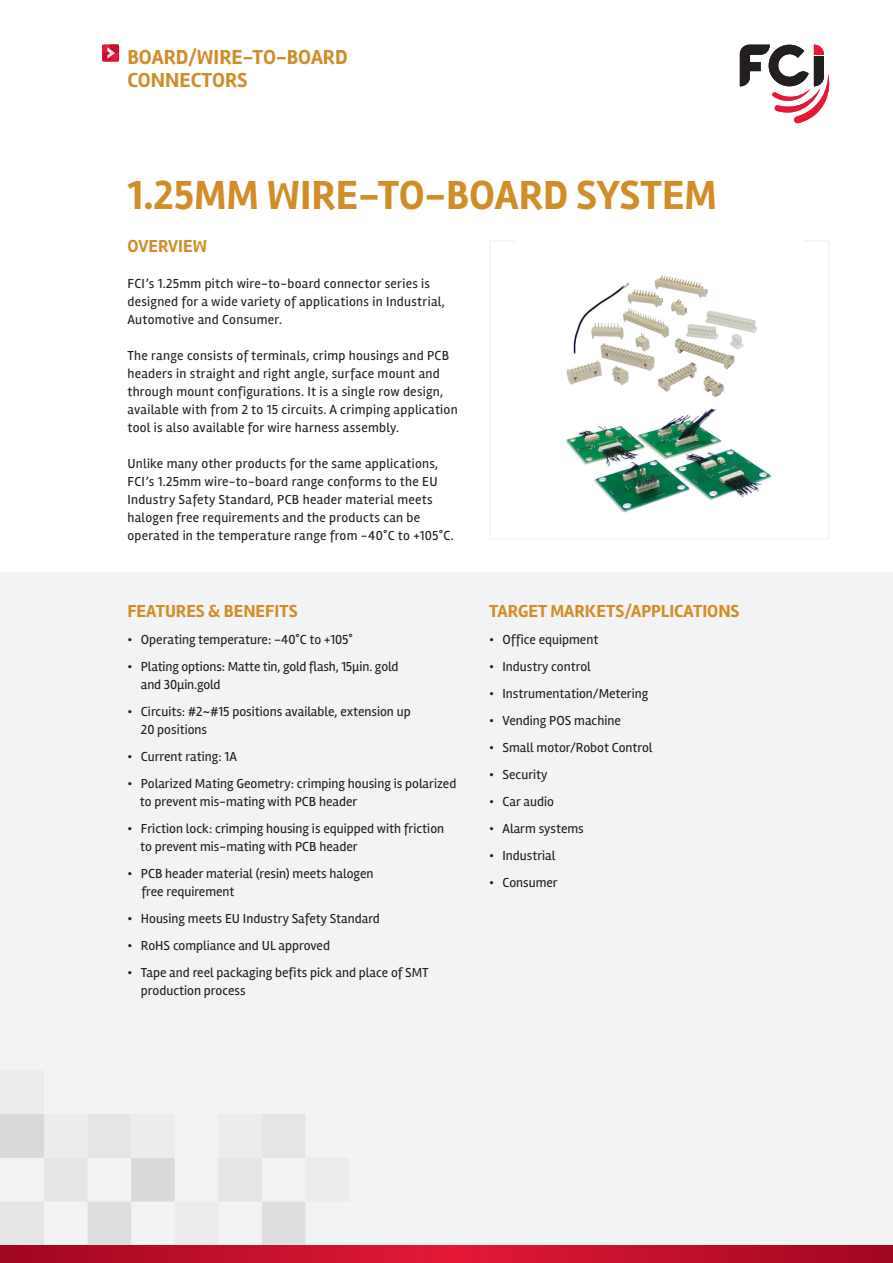
<style>
.page{position:relative;width:893px;height:1263px;background:#fff}
.page>*{position:absolute;margin:0;border:0;box-sizing:border-box;transform-origin:0 0}
.t1{font:700 42px "Rambla";color:#d18d28}
.t2{font:700 21px "Rambla";color:#d18d28}
.t3{font:700 18px "Rambla";color:#d18d28}
.t4{font:13.5px "Rambla";color:#231f20}
.t5{font:13.5px/18px "Rambla";letter-spacing:.02em;color:#231f20}
</style>
<div class="page">
<div style="left:0;top:572px;width:893px;height:691px;background:#f2f3f4"></div>
<div style="left:102px;top:45px;width:17px;height:17px;background:#e51836"></div>
<div style="left:103px;top:53px;width:8px;height:7px;background:#c3112d"></div>
<div style="left:111px;top:45px;width:8px;height:8px;background:#c3112d"></div>
<svg style="left:107px;top:47px;width:8px;height:12px"></svg>
<svg style="left:0;top:1114px;width:305px;height:131px"></svg>
<svg style="left:0;top:1245px;width:893px;height:18px;background:#c00f2b"></svg>
<img style="left:565px;top:408px;width:206px;height:105px">
<svg style="left:740px;top:45px;width:90px;height:79px"></svg>
<img style="left:566px;top:275px;width:192px;height:123px">
<p class="t2" style="left:127px;top:45px;width:222px">BOARD/WIRE-TO-BOARD</p>
<p class="t2" style="left:127px;top:67px;width:122px">CONNECTORS</p>
<p class="t1" style="left:128px;top:170px;width:591px">1.25MM WIRE-TO-BOARD SYSTEM</p>
<p class="t3" style="left:127px;top:236px;width:81px">OVERVIEW</p>
<p class="t5" style="left:127px;top:275px;width:319px">FCI’s 1.25mm pitch wire-to-board connector series is designed for a wide variety of applications in Industrial,<br>Automotive and Consumer.</p>
<p class="t5" style="left:127px;top:347px;width:332px">The range consists of terminals, crimp housings and PCB headers in straight and right angle, surface mount and through mount configurations. It is a single row design, available with from 2 to 15 circuits. A crimping application tool is also available for wire harness assembly.</p>
<p class="t5" style="left:127px;top:455px;width:328px">Unlike many other products for the same applications, FCI’s 1.25mm wire-to-board range conforms to the EU Industry Safety Standard, PCB header material meets halogen free requirements and the products can be operated in the temperature range from -40°C to +105°C.</p>
<p class="t3" style="left:127px;top:600px;width:172px">FEATURES &amp; BENEFITS</p>
<p class="t4" style="left:127px;top:631px;width:227px">• Operating temperature: -40°C to +105°</p>
<p class="t4" style="left:127px;top:658px;width:273px">• Plating options: Matte tin, gold flash, 15µin. gold</p>
<p class="t4" style="left:141px;top:676px;width:81px">and 30µin.gold</p>
<p class="t4" style="left:127px;top:703px;width:285px">• Circuits: #2~#15 positions available, extension up</p>
<p class="t4" style="left:141px;top:721px;width:68px">20 positions</p>
<p class="t4" style="left:127px;top:748px;width:111px">• Current rating: 1A</p>
<p class="t4" style="left:127px;top:775px;width:330px">• Polarized Mating Geometry: crimping housing is polarized</p>
<p class="t4" style="left:140px;top:793px;width:219px">to prevent mis-mating with PCB header</p>
<p class="t4" style="left:127px;top:820px;width:318px">• Friction lock: crimping housing is equipped with friction</p>
<p class="t4" style="left:140px;top:838px;width:219px">to prevent mis-mating with PCB header</p>
<p class="t4" style="left:127px;top:865px;width:248px">• PCB header material (resin) meets halogen</p>
<p class="t4" style="left:141px;top:883px;width:95px">free requirement</p>
<p class="t4" style="left:127px;top:910px;width:254px">• Housing meets EU Industry Safety Standard</p>
<p class="t4" style="left:127px;top:937px;width:204px">• RoHS compliance and UL approved</p>
<p class="t4" style="left:127px;top:964px;width:303px">• Tape and reel packaging befits pick and place of SMT</p>
<p class="t4" style="left:141px;top:982px;width:106px">production process</p>
<p class="t3" style="left:489px;top:600px;width:252px">TARGET MARKETS/APPLICATIONS</p>
<p class="t4" style="left:489px;top:631px;width:111px">• Office equipment</p>
<p class="t4" style="left:489px;top:658px;width:103px">• Industry control</p>
<p class="t4" style="left:489px;top:685px;width:161px">• Instrumentation/Metering</p>
<p class="t4" style="left:489px;top:712px;width:133px">• Vending POS machine</p>
<p class="t4" style="left:489px;top:739px;width:165px">• Small motor/Robot Control</p>
<p class="t4" style="left:489px;top:766px;width:60px">• Security</p>
<p class="t4" style="left:489px;top:793px;width:66px">• Car audio</p>
<p class="t4" style="left:489px;top:820px;width:96px">• Alarm systems</p>
<p class="t4" style="left:489px;top:847px;width:68px">• Industrial</p>
<p class="t4" style="left:489px;top:874px;width:70px">• Consumer</p>
</div>
